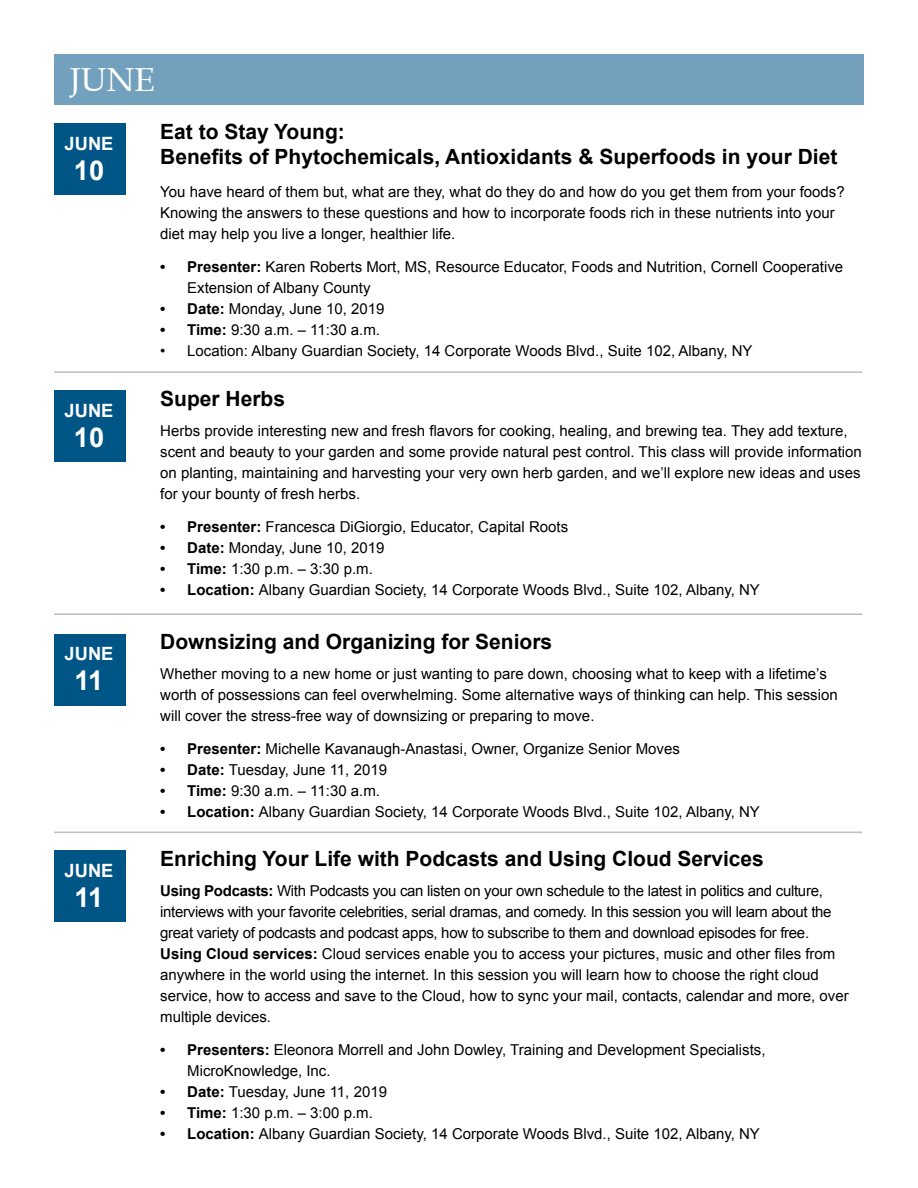
<style>
.page{position:relative;width:918px;height:1188px;background:#fff}
.page>*{position:absolute;margin:0;border:0;box-sizing:border-box;transform-origin:0 0}
.t1{font:33.3px "Book Antiqua";color:#fff}
.t2{font:700 27.3px "Arial";letter-spacing:-.03em;color:#fff}
.t3{font:700 21px/25.2px "Arial";color:#000}
.t4{font:700 18.3px "Arial";color:#fff}
.t5{font:15px/21px "Arial";color:#000}
.t6{font:15px/21px "Arial";letter-spacing:-.02em;color:#000}
.s1{font-weight:700}
</style>
<div class="page">
<div style="left:54px;top:54px;width:810px;height:50px;background:#73a1bd"></div>
<div style="left:54px;top:123px;width:71px;height:72px;background:#005587"></div>
<div style="left:54px;top:390px;width:71px;height:72px;background:#005587"></div>
<div style="left:54px;top:634px;width:71px;height:71px;background:#005587"></div>
<div style="left:54px;top:850px;width:71px;height:72px;background:#005587"></div>
<hr style="left:54px;top:371px;width:808px;height:2px;background:#bcbec0">
<hr style="left:54px;top:613px;width:808px;height:2px;background:#bcbec0">
<hr style="left:54px;top:832px;width:808px;height:1px;background:#bcbec0">
<h1 class="t1" style="left:70px;top:59px;width:87px">JUNE</h1>
<p class="t4" style="left:65px;top:131px;width:50px">JUNE</p>
<h2 class="t2" style="left:74px;top:152px;width:32px">10</h2>
<h3 class="t3" style="left:160px;top:119px;width:679px">Eat to Stay Young:<br>Benefits of Phytochemicals, Antioxidants &amp; Superfoods in your Diet</h3>
<p class="t5" style="left:160px;top:181px;width:686px">You have heard of them but, what are they, what do they do and how do you get them from your foods?<br>Knowing the answers to these questions and how to incorporate foods rich in these nutrients into your diet may help you live a longer, healthier life.</p>
<p class="t5" style="left:187px;top:256px;width:658px;text-indent:-27px"><span class="s1">• Presenter:</span> Karen Roberts Mort, MS, Resource Educator, Foods and Nutrition, Cornell Cooperative<br>Extension of Albany County</p>
<p class="t5" style="left:160px;top:298px;width:226px"><span class="s1">• Date:</span> Monday, June 10, 2019</p>
<p class="t5" style="left:160px;top:319px;width:221px"><span class="s1">• Time:</span> 9:30 a.m. – 11:30 a.m.</p>
<p class="t5" style="left:160px;top:340px;width:594px">• Location: Albany Guardian Society, 14 Corporate Woods Blvd., Suite 102, Albany, NY</p>
<h3 class="t3" style="left:160px;top:386px;width:126px">Super Herbs</h3>
<p class="t5" style="left:160px;top:420px;width:703px">Herbs provide interesting new and fresh flavors for cooking, healing, and brewing tea. They add texture, scent and beauty to your garden and some provide natural pest control. This class will provide information on planting, maintaining and harvesting your very own herb garden, and we’ll explore new ideas and uses for your bounty of fresh herbs.</p>
<p class="t5" style="left:160px;top:516px;width:410px"><span class="s1">• Presenter:</span> Francesca DiGiorgio, Educator, Capital Roots</p>
<p class="t5" style="left:160px;top:537px;width:226px"><span class="s1">• Date:</span> Monday, June 10, 2019</p>
<p class="t5" style="left:160px;top:558px;width:214px"><span class="s1">• Time:</span> 1:30 p.m. – 3:30 p.m.</p>
<p class="t5" style="left:160px;top:579px;width:601px"><span class="s1">• Location:</span> Albany Guardian Society, 14 Corporate Woods Blvd., Suite 102, Albany, NY</p>
<h3 class="t3" style="left:160px;top:630px;width:394px">Downsizing and Organizing for Seniors</h3>
<p class="t5" style="left:160px;top:664px;width:679px">Whether moving to a new home or just wanting to pare down, choosing what to keep with a lifetime’s worth of possessions can feel overwhelming. Some alternative ways of thinking can help. This session will cover the stress-free way of downsizing or preparing to move.</p>
<p class="t5" style="left:160px;top:739px;width:521px"><span class="s1">• Presenter:</span> Michelle Kavanaugh-Anastasi, Owner, Organize Senior Moves</p>
<p class="t5" style="left:160px;top:760px;width:228px"><span class="s1">• Date:</span> Tuesday, June 11, 2019</p>
<p class="t5" style="left:160px;top:781px;width:221px"><span class="s1">• Time:</span> 9:30 a.m. – 11:30 a.m.</p>
<p class="t5" style="left:160px;top:802px;width:601px"><span class="s1">• Location:</span> Albany Guardian Society, 14 Corporate Woods Blvd., Suite 102, Albany, NY</p>
<h3 class="t3" style="left:160px;top:846px;width:605px">Enriching Your Life with Podcasts and Using Cloud Services</h3>
<p class="t6" style="left:160px;top:880px;width:690px"><span class="s1">Using Podcasts:</span> With Podcasts you can listen on your own schedule to the latest in politics and culture, interviews with your favorite celebrities, serial dramas, and comedy. In this session you will learn about the great variety of podcasts and podcast apps, how to subscribe to them and download episodes for free.<br><span class="s1">Using Cloud services:</span> Cloud services enable you to access your pictures, music and other files from anywhere in the world using the internet. In this session you will learn how to choose the right cloud service, how to access and save to the Cloud, how to sync your mail, contacts, calendar and more, over multiple devices.</p>
<p class="t5" style="left:187px;top:1039px;width:580px;text-indent:-27px"><span class="s1">• Presenters:</span> Eleonora Morrell and John Dowley, Training and Development Specialists,<br>MicroKnowledge, Inc.</p>
<p class="t5" style="left:160px;top:1081px;width:228px"><span class="s1">• Date:</span> Tuesday, June 11, 2019</p>
<p class="t5" style="left:160px;top:1102px;width:214px"><span class="s1">• Time:</span> 1:30 p.m. – 3:00 p.m.</p>
<p class="t5" style="left:160px;top:1123px;width:601px"><span class="s1">• Location:</span> Albany Guardian Society, 14 Corporate Woods Blvd., Suite 102, Albany, NY</p>
<p class="t4" style="left:65px;top:398px;width:50px">JUNE</p>
<h2 class="t2" style="left:74px;top:419px;width:32px">10</h2>
<p class="t4" style="left:65px;top:642px;width:50px">JUNE</p>
<h2 class="t2" style="left:75px;top:663px;width:30px">11</h2>
<p class="t4" style="left:65px;top:858px;width:50px">JUNE</p>
<h2 class="t2" style="left:75px;top:879px;width:30px">11</h2>
</div>
